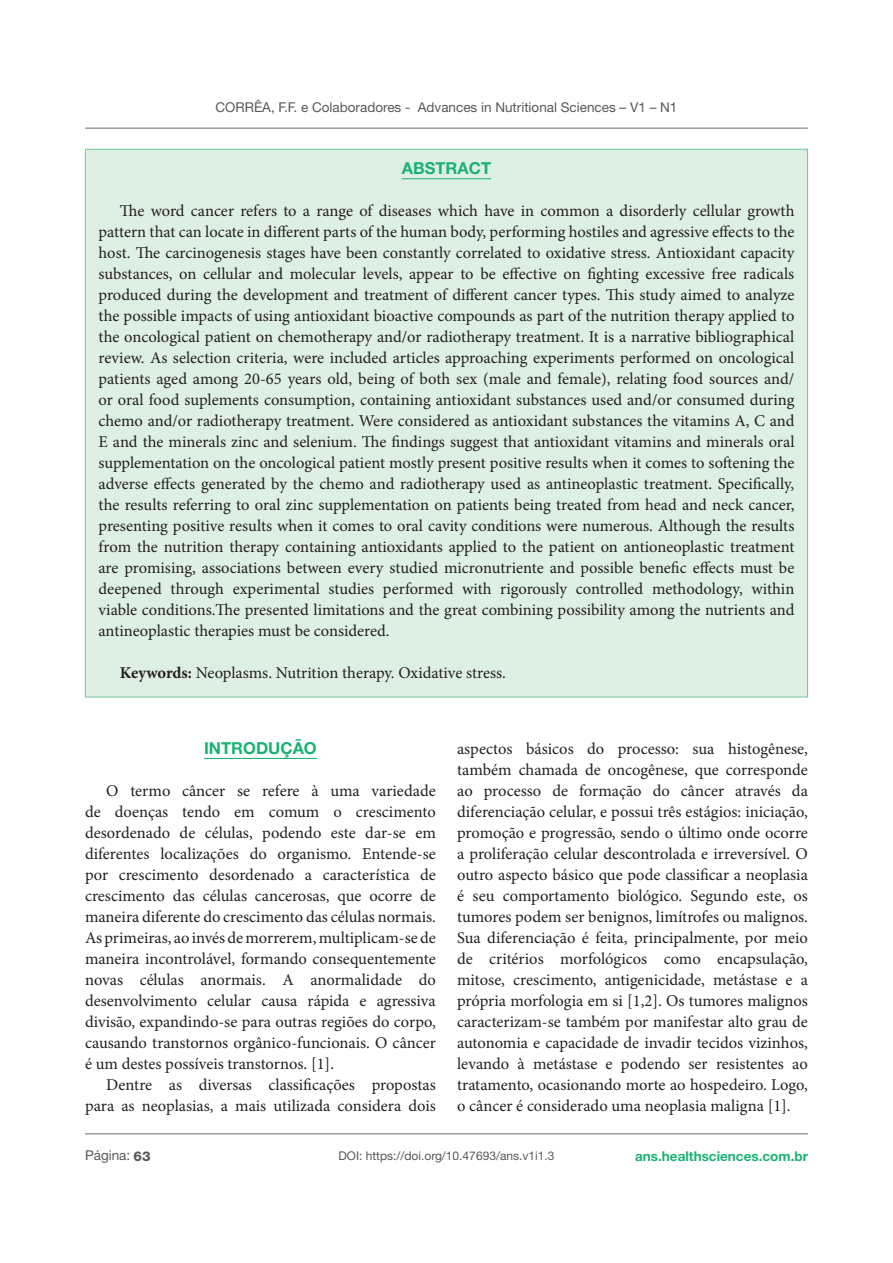
<style>
.page{position:relative;width:893px;height:1263px;background:#fff}
.page>*{position:absolute;margin:0;border:0;box-sizing:border-box;transform-origin:0 0}
.t1{font:16.5px/21px "Minion Pro";color:#231f20;text-align:justify}
.t2{font:700 16.5px "Helvetica Neue LT Std";color:#19b273}
.t3{font:13.5px "Helvetica Neue LT Std";color:#57585a}
.t4{font:700 13.5px "Helvetica Neue";color:#19b273}
.t5{font:12px "Helvetica Neue LT Std";color:#57585a}
.s1{font-weight:700}
.s2{font-weight:800}
</style>
<div class="page">
<hr style="left:85px;top:128px;width:723px;height:1px;background:#6c6d70">
<hr style="left:85px;top:1133px;width:723px;height:1px;background:#6c6d70">
<div style="left:85px;top:148px;width:723px;height:550px;background:#deefe4"></div>
<hr style="left:204px;top:758px;width:113px;height:1px;background:#19b273">
<p class="t3" style="left:216px;top:99px;width:463px">CORRÊA, F.F. e Colaboradores - Advances in Nutritional Sciences – V1 – N1</p>
<p class="t2" style="left:402px;top:158px;width:91px">ABSTRACT</p>
<p class="t1" style="left:99px;top:200px;width:697px;text-indent:21px">The word cancer refers to a range of diseases which have in common a disorderly cellular growth pattern that can locate in different parts of the human body, performing hostiles and agressive effects to the host. The carcinogenesis stages have been constantly correlated to oxidative stress. Antioxidant capacity substances, on cellular and molecular levels, appear to be effective on fighting excessive free radicals produced during the development and treatment of different cancer types. This study aimed to analyze the possible impacts of using antioxidant bioactive compounds as part of the nutrition therapy applied to the oncological patient on chemotherapy and/or radiotherapy treatment. It is a narrative bibliographical review. As selection criteria, were included articles approaching experiments performed on oncological patients aged among 20-65 years old, being of both sex (male and female), relating food sources and/ or oral food suplements consumption, containing antioxidant substances used and/or consumed during chemo and/or radiotherapy treatment. Were considered as antioxidant substances the vitamins A, C and E and the minerals zinc and selenium. The findings suggest that antioxidant vitamins and minerals oral supplementation on the oncological patient mostly present positive results when it comes to softening the adverse effects generated by the chemo and radiotherapy used as antineoplastic treatment. Specifically, the results referring to oral zinc supplementation on patients being treated from head and neck cancer, presenting positive results when it comes to oral cavity conditions were numerous. Although the results from the nutrition therapy containing antioxidants applied to the patient on antioneoplastic treatment are promising, associations between every studied micronutriente and possible benefic effects must be deepened through experimental studies performed with rigorously controlled methodology, within viable conditions.The presented limitations and the great combining possibility among the nutrients and antineoplastic therapies must be considered.</p>
<p class="t1" style="left:120px;top:662px;width:388px"><span class="s1">Keywords:</span> Neoplasms. Nutrition therapy. Oxidative stress.</p>
<p class="t2" style="left:204px;top:738px;width:114px">INTRODUÇÃO</p>
<p class="t1" style="left:85px;top:780px;width:352px;text-indent:21px">O termo câncer se refere à uma variedade de doenças tendo em comum o crescimento desordenado de células, podendo este dar-se em diferentes localizações do organismo. Entende-se por crescimento desordenado a característica de crescimento das células cancerosas, que ocorre de maneira diferente do crescimento das células normais.<br>As primeiras, ao invés de morrerem, multiplicam-se de maneira incontrolável, formando consequentemente novas células anormais. A anormalidade do desenvolvimento celular causa rápida e agressiva divisão, expandindo-se para outras regiões do corpo, causando transtornos orgânico-funcionais. O câncer é um destes possíveis transtornos. [1].</p>
<p class="t1" style="left:85px;top:1074px;width:352px;text-align:right">Dentre as diversas classificações propostas para as neoplasias, a mais utilizada considera dois</p>
<p class="t1" style="left:457px;top:738px;width:352px">aspectos básicos do processo: sua histogênese, também chamada de oncogênese, que corresponde ao processo de formação do câncer através da diferenciação celular, e possui três estágios: iniciação, promoção e progressão, sendo o último onde ocorre a proliferação celular descontrolada e irreversível. O outro aspecto básico que pode classificar a neoplasia é seu comportamento biológico. Segundo este, os tumores podem ser benignos, limítrofes ou malignos.<br>Sua diferenciação é feita, principalmente, por meio de critérios morfológicos como encapsulação, mitose, crescimento, antigenicidade, metástase e a própria morfologia em si [1,2]. Os tumores malignos caracterizam-se também por manifestar alto grau de autonomia e capacidade de invadir tecidos vizinhos, levando à metástase e podendo ser resistentes ao tratamento, ocasionando morte ao hospedeiro. Logo, o câncer é considerado uma neoplasia maligna [1].</p>
<p class="t3" style="left:85px;top:1147px;width:67px">Página: <span class="s2">63</span></p>
<p class="t5" style="left:338px;top:1148px;width:217px">DOI: https://doi.org/10.47693/ans.v1i1.3</p>
<p class="t4" style="left:635px;top:1147px;width:174px">ans.healthsciences.com.br</p>
</div>
